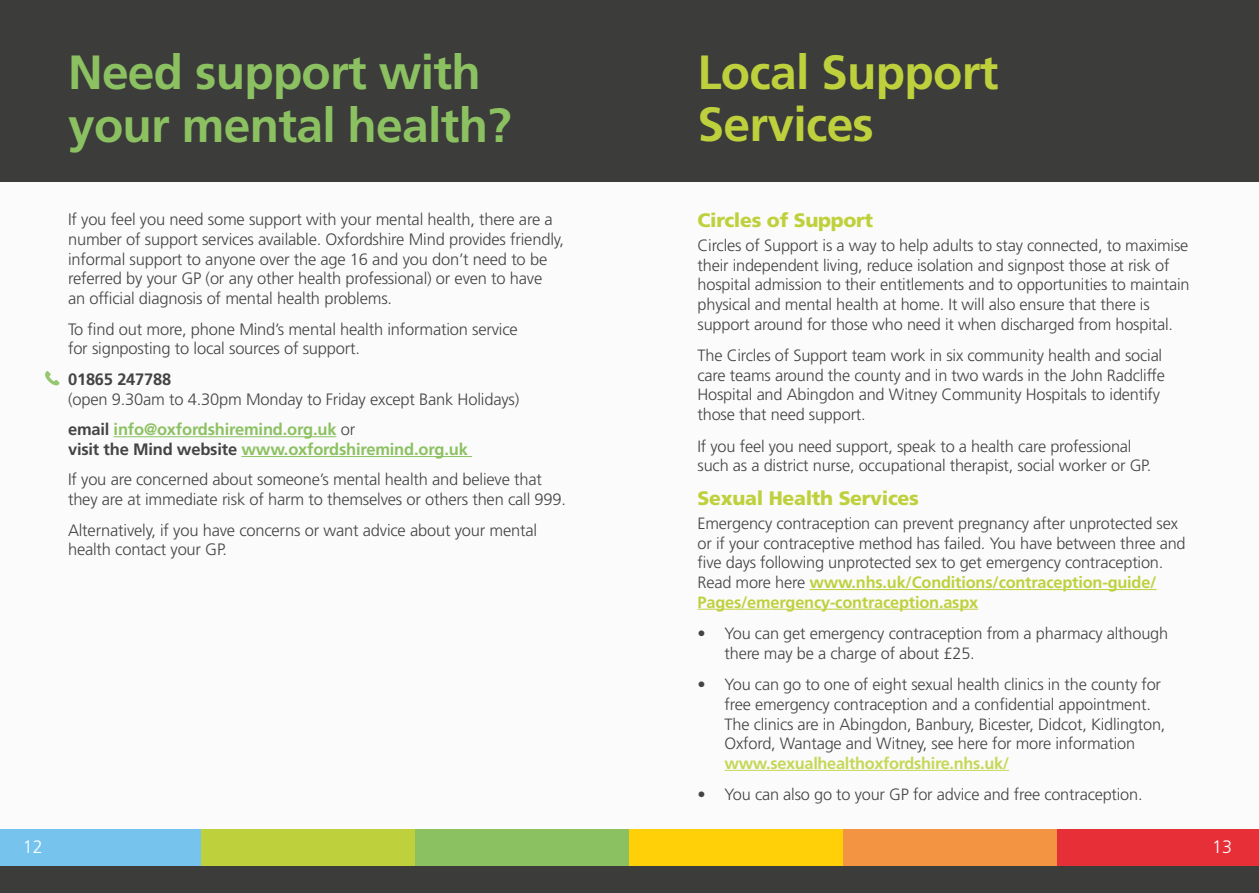
<style>
.page{position:relative;width:1259px;height:893px;background:#fff}
.page>*{position:absolute;margin:0;border:0;box-sizing:border-box;transform-origin:0 0}
.t1{font:700 48px/52.5px "Frutiger LT Std";letter-spacing:-.015em;color:#8cc161}
.t2{font:700 48px/52.5px "Frutiger LT Std";letter-spacing:-.015em;color:#bed13d}
.t3{font:900 19.5px "Frutiger LT Std";letter-spacing:-.015em;color:#bed13d}
.t4{font:300 18px "Frutiger LT Std";color:#fff}
.t5{font:300 16.5px/19.8px "Frutiger LT Std";letter-spacing:-.01em;color:#454444}
.t6{font:700 16.5px "Frutiger LT Std";letter-spacing:-.01em;color:#454444}
.t7{font:300 16.35px/19.6px "Frutiger LT Std";letter-spacing:-.01em;color:#454444}
.t8{font:700 16.35px "Frutiger LT Std";letter-spacing:-.02em;color:#c6d757}
.s1{font-weight:700}
.s2{font-weight:700;color:#8cc161}
.s3{font-weight:700;color:#bed13d}
</style>
<div class="page">
<div style="left:0;top:828px;width:201px;height:43px;background:#76c3ee"></div>
<div style="left:201px;top:828px;width:214px;height:43px;background:#bed13d"></div>
<div style="left:415px;top:828px;width:214px;height:43px;background:#8cc161"></div>
<div style="left:629px;top:828px;width:214px;height:43px;background:#ffcf07"></div>
<div style="left:843px;top:828px;width:214px;height:43px;background:#f39443"></div>
<div style="left:1057px;top:828px;width:202px;height:43px;background:#e72f37"></div>
<div style="left:0;top:866px;width:1259px;height:27px;background:#3c3c3b"></div>
<div style="left:0;top:170px;width:1259px;height:658px;background:#fbfbfb"></div>
<div style="left:0;top:0;width:1259px;height:182px;background:#3c3c3b"></div>
<hr style="left:114px;top:436px;width:222px;height:1px;background:#8cc161">
<hr style="left:241px;top:456px;width:231px;height:1px;background:#8cc161">
<hr style="left:809px;top:589px;width:347px;height:1px;background:#bed13d">
<hr style="left:697px;top:609px;width:281px;height:1px;background:#bed13d">
<hr style="left:724px;top:770px;width:285px;height:1px;background:#c6d757">
<svg style="left:45px;top:371px;width:15px;height:15px"></svg>
<h1 class="t1" style="left:68px;top:46px;width:445px">Need support with your mental health?</h1>
<p class="t5" style="left:68px;top:210px;width:497px">If you feel you need some support with your mental health, there are a number of support services available. Oxfordshire Mind provides friendly, informal support to anyone over the age 16 and you don’t need to be referred by your GP (or any other health professional) or even to have<br>an official diagnosis of mental health problems.</p>
<p class="t5" style="left:68px;top:319px;width:451px">To find out more, phone Mind’s mental health information service for signposting to local sources of support.</p>
<p class="t6" style="left:68px;top:369px;width:105px">01865 247788</p>
<p class="t5" style="left:68px;top:384px;width:453px;line-height:30.5px">(open 9.30am to 4.30pm Monday to Friday except Bank Holidays) <span class="s1">email</span> <span class="s2">info@oxfordshiremind.org.uk</span> or</p>
<p class="t5" style="left:68px;top:434px;width:475px;line-height:30.5px"><span class="s1">visit the Mind website</span> <span class="s2">www.oxfordshiremind.org.uk<br></span>If you are concerned about someone’s mental health and believe that</p>
<p class="t5" style="left:68px;top:484px;width:499px;line-height:30.5px">they are at immediate risk of harm to themselves or others then call 999.<br>Alternatively, if you have concerns or want advice about your mental</p>
<p class="t5" style="left:68px;top:540px;width:161px">health contact your GP.</p>
<h1 class="t2" style="left:697px;top:46px;width:302px">Local Support<br>Services</h1>
<p class="t3" style="left:697px;top:209px;width:177px">Circles of Support</p>
<p class="t7" style="left:697px;top:236px;width:493px">Circles of Support is a way to help adults to stay connected, to maximise their independent living, reduce isolation and signpost those at risk of hospital admission to their entitlements and to opportunities to maintain physical and mental health at home. It will also ensure that there is support around for those who need it when discharged from hospital.</p>
<p class="t7" style="left:697px;top:346px;width:469px">The Circles of Support team work in six community health and social care teams around the county and in two wards in the John Radcliffe Hospital and Abingdon and Witney Community Hospitals to identify those that need support.</p>
<p class="t7" style="left:697px;top:436px;width:455px">If you feel you need support, speak to a health care professional such as a district nurse, occupational therapist, social worker or GP.</p>
<p class="t3" style="left:697px;top:487px;width:223px">Sexual Health Services</p>
<p class="t7" style="left:697px;top:514px;width:489px">Emergency contraception can prevent pregnancy after unprotected sex or if your contraceptive method has failed. You have between three and five days following unprotected sex to get emergency contraception.<br>Read more here <span class="s3">www.nhs.uk/Conditions/contraception-guide/ Pages/emergency-contraception.aspx</span></p>
<p class="t7" style="left:724px;top:624px;width:445px;text-indent:-27px">• You can get emergency contraception from a pharmacy although there may be a charge of about £25.</p>
<p class="t7" style="left:724px;top:675px;width:442px;text-indent:-27px">• You can go to one of eight sexual health clinics in the county for free emergency contraception and a confidential appointment.<br>The clinics are in Abingdon, Banbury, Bicester, Didcot, Kidlington, Oxford, Wantage and Witney, see here for more information</p>
<p class="t8" style="left:724px;top:753px;width:286px">www.sexualhealthoxfordshire.nhs.uk/</p>
<p class="t7" style="left:697px;top:785px;width:446px">• You can also go to your GP for advice and free contraception.</p>
<p class="t4" style="left:23px;top:837px;width:22px">12</p>
<p class="t4" style="left:1212px;top:837px;width:22px">13</p>
</div>
